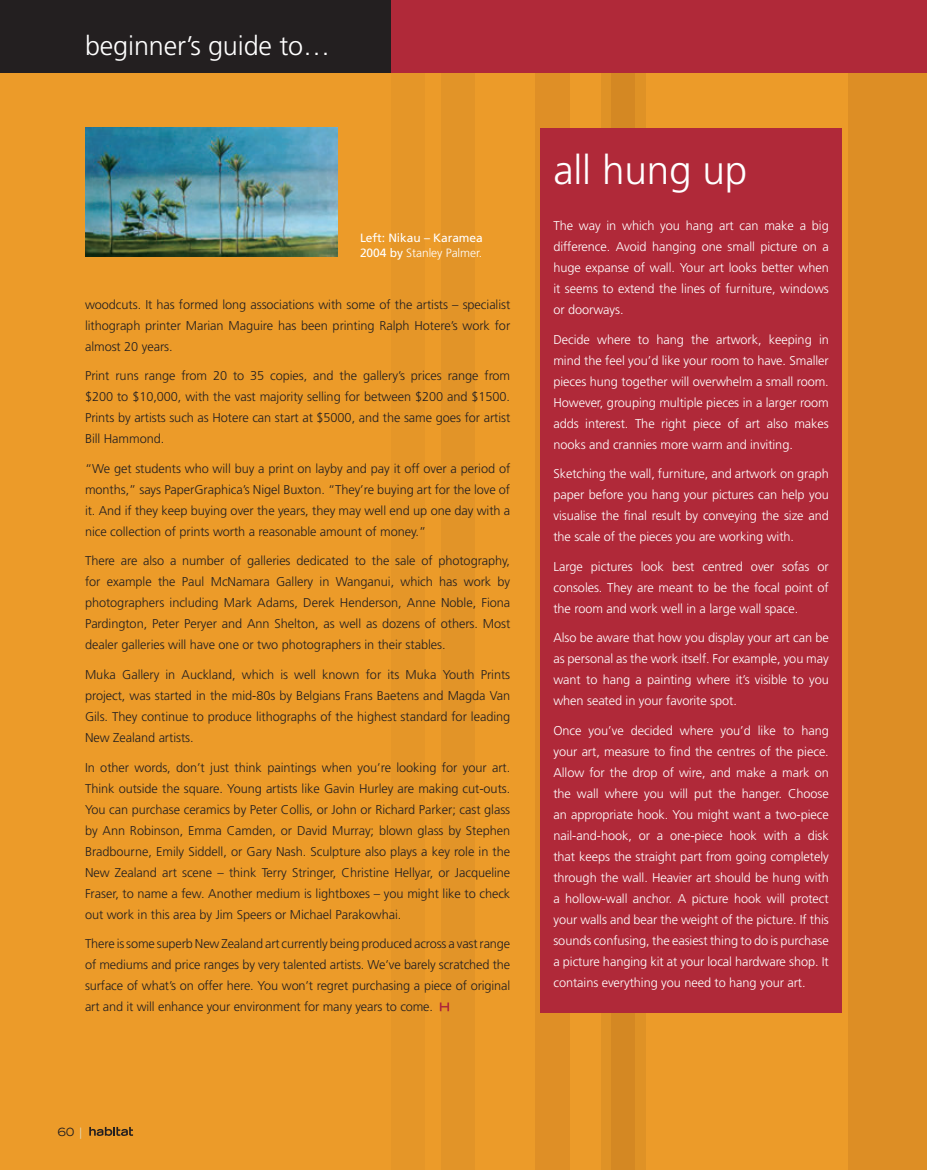
<style>
.page{position:relative;width:927px;height:1170px;background:#fff}
.page>*{position:absolute;margin:0;border:0;box-sizing:border-box;transform-origin:0 0}
.t1{font:300 40.5px "Frutiger";letter-spacing:-.005em;color:#fff}
.t2{font:300 27px "Frutiger";letter-spacing:-.005em;color:#fff}
.t3{font:300 12.75px/21px "Frutiger";letter-spacing:-.005em;color:#231f20;text-align:justify}
.t4{font:300 12.75px/21px "Frutiger";letter-spacing:-.005em;color:#fff;text-align:justify}
.t5{font:12px/14.2px "Frutiger";letter-spacing:-.005em;color:#fff}
.t6{font:expanded 11.25px "Trade Gothic LH";color:#231f20}
.s1{font-weight:300}
.s2{color:#dde2cd}
</style>
<div class="page">
<div style="left:0;top:72px;width:927px;height:1097px;background:#ec9b29"></div>
<div style="left:849px;top:72px;width:78px;height:1097px;background:#dd8e25"></div>
<div style="left:441px;top:72px;width:34px;height:1097px;background:#e29428"></div>
<div style="left:391px;top:72px;width:34px;height:1097px;background:#e59628"></div>
<div style="left:635px;top:72px;width:11px;height:1097px;background:#df9226"></div>
<div style="left:601px;top:72px;width:11px;height:1097px;background:#df9226"></div>
<div style="left:612px;top:72px;width:23px;height:1097px;background:#d48823"></div>
<div style="left:535px;top:72px;width:34px;height:1097px;background:#df8f26"></div>
<div style="left:541px;top:128px;width:301px;height:884px;background:#b02939"></div>
<svg style="left:440px;top:1002px;width:9px;height:9px"></svg>
<div style="left:0;top:0;width:927px;height:72px;background:#b02939"></div>
<div style="left:0;top:0;width:391px;height:72px;background:#231f20"></div>
<img style="left:85px;top:128px;width:252px;height:129px">
<svg style="left:89px;top:1126px;width:44px;height:9px"></svg>
<h2 class="t2" style="left:85px;top:31px;width:247px">beginner’s guide to…</h2>
<p class="t5" style="left:360px;top:231px;width:124px">Left: Nikau – Karamea<br>2004 by <span class="s1">Stanley Palmer.</span></p>
<p class="t3" style="left:85px;top:294px;width:427px">woodcuts. It has formed long associations with some of the artists – specialist lithograph printer Marian Maguire has been printing Ralph Hotere’s work for almost 20 years.</p>
<p class="t3" style="left:85px;top:365px;width:427px">Print runs range from 20 to 35 copies, and the gallery’s prices range from $200 to $10,000, with the vast majority selling for between $200 and $1500.<br>Prints by artists such as Hotere can start at $5000, and the same goes for artist Bill Hammond.</p>
<p class="t3" style="left:85px;top:458px;width:427px">“We get students who will buy a print on layby and pay it off over a period of months,” says PaperGraphica’s Nigel Buxton. “They’re buying art for the love of it. And if they keep buying over the years, they may well end up one day with a nice collection of prints worth a reasonable amount of money.”</p>
<p class="t3" style="left:85px;top:550px;width:427px">There are also a number of galleries dedicated to the sale of photography, for example the Paul McNamara Gallery in Wanganui, which has work by photographers including Mark Adams, Derek Henderson, Anne Noble, Fiona Pardington, Peter Peryer and Ann Shelton, as well as dozens of others. Most dealer galleries will have one or two photographers in their stables.</p>
<p class="t3" style="left:85px;top:664px;width:427px">Muka Gallery in Auckland, which is well known for its Muka Youth Prints project, was started in the mid-80s by Belgians Frans Baetens and Magda Van Gils. They continue to produce lithographs of the highest standard for leading New Zealand artists.</p>
<p class="t3" style="left:85px;top:756px;width:427px">In other words, don’t just think paintings when you’re looking for your art.<br>Think outside the square. Young artists like Gavin Hurley are making cut-outs.<br>You can purchase ceramics by Peter Collis, or John or Richard Parker; cast glass by Ann Robinson, Emma Camden, or David Murray; blown glass by Stephen Bradbourne, Emily Siddell, or Gary Nash. Sculpture also plays a key role in the New Zealand art scene – think Terry Stringer, Christine Hellyar, or Jacqueline Fraser, to name a few. Another medium is lightboxes – you might like to check out work in this area by Jim Speers or Michael Parakowhai.</p>
<p class="t3" style="left:85px;top:933px;width:427px">There is some superb New Zealand art currently being produced across a vast range of mediums and price ranges by very talented artists. We’ve barely scratched the surface of what’s on offer here. You won’t regret purchasing a piece of original art and it will enhance your environment for many years to come.</p>
<h1 class="t1" style="left:553px;top:147px;width:195px">all hung up</h1>
<p class="t4" style="left:553px;top:215px;width:277px">The way in which you hang art can make a big difference. Avoid hanging one small picture on a huge expanse of wall. Your art looks better when it seems to extend the lines of furniture, windows or doorways.</p>
<p class="t4" style="left:553px;top:329px;width:277px">Decide where to hang the artwork, keeping in mind the feel you’d like your room to have. Smaller pieces hung together will overwhelm a small room.<br>However, grouping multiple pieces in a larger room adds interest. The right piece of art also makes nooks and crannies more warm and inviting.</p>
<p class="t4" style="left:553px;top:463px;width:277px">Sketching the wall, furniture, and artwork on graph paper before you hang your pictures can help you visualise the final result by conveying the size and the scale of the pieces you are working with.</p>
<p class="t4" style="left:553px;top:556px;width:277px">Large pictures look best centred over sofas or consoles. They are meant to be the focal point of the room and work well in a large wall space.</p>
<p class="t4" style="left:553px;top:627px;width:277px">Also be aware that how you display your art can be as personal as the work itself. For example, you may want to hang a painting where it’s visible to you when seated in your favorite spot.</p>
<p class="t4" style="left:553px;top:720px;width:277px">Once you’ve decided where you’d like to hang your art, measure to find the centres of the piece.<br>Allow for the drop of wire, and make a mark on the wall where you will put the hanger. Choose an appropriate hook. You might want a two-piece nail-and-hook, or a one-piece hook with a disk that keeps the straight part from going completely through the wall. Heavier art should be hung with a hollow-wall anchor. A picture hook will protect your walls and bear the weight of the picture. If this sounds confusing, the easiest thing to do is purchase a picture hanging kit at your local hardware shop. It contains everything you need to hang your art.</p>
<p class="t6" style="left:58px;top:1124px;width:26px">60 <span class="s2">|</span></p>
</div>
